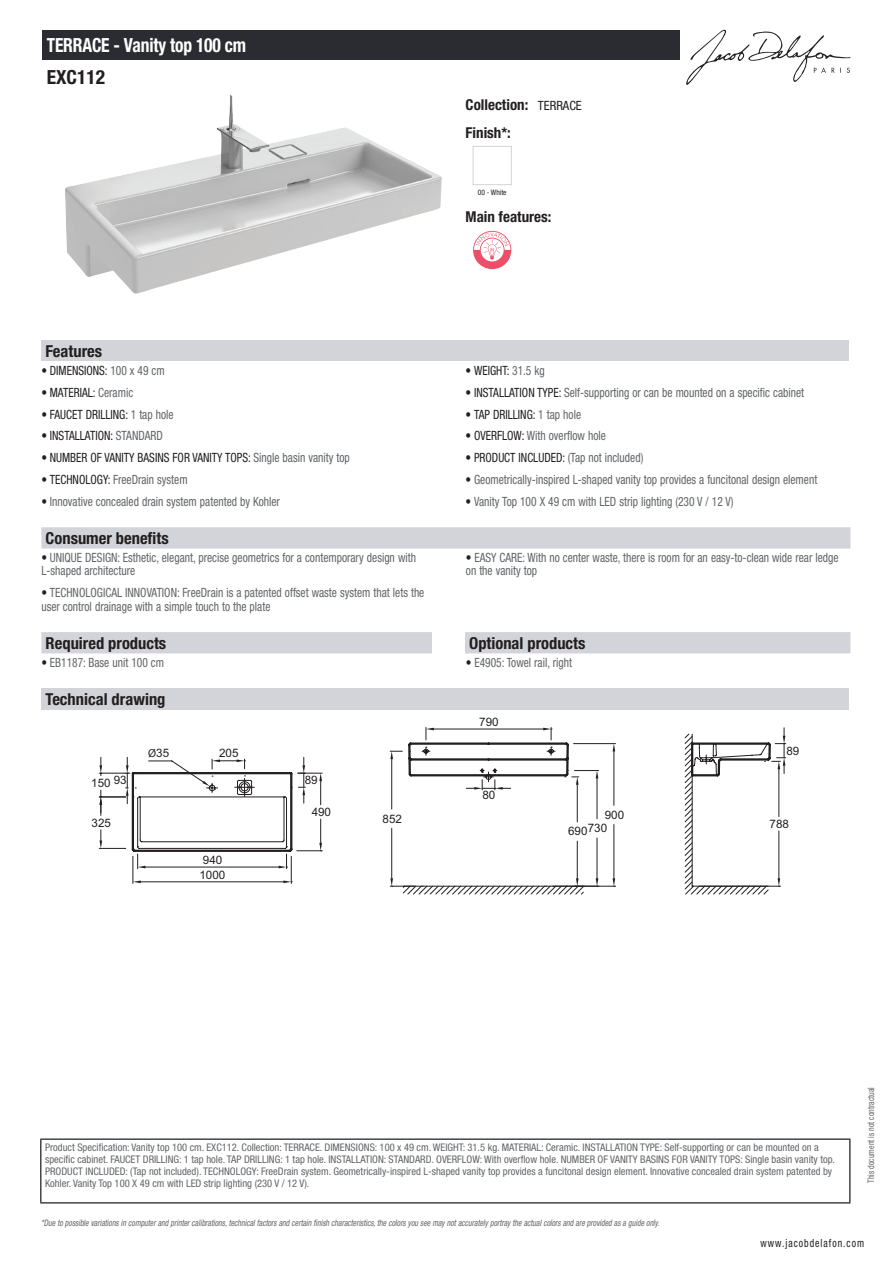
<style>
.page{position:relative;width:893px;height:1263px;background:#fff}
.page>*{position:absolute;margin:0;border:0;box-sizing:border-box;transform-origin:0 0}
.t1{font:700 condensed 19.5px "Helvetica Neue LT Std";letter-spacing:-.01em;color:#fff;scale:.9 1}
.t2{font:700 condensed 19.5px "Helvetica Neue LT Std";color:#231f20}
.t3{font:700 condensed 16.5px "Helvetica Neue LT Std";color:#231f20}
.t4{font:700 condensed 15px/27.8px "Helvetica Neue LT Std";color:#231f20}
.t5{font:condensed 12.75px/13.5px "Helvetica Neue LT Std";color:#626568;scale:.9 1}
.t6{font:condensed 12.75px "Helvetica Neue LT Std";color:#231f20;scale:.9 1}
.t7{font:11.7px "Arial";color:#231f20}
.t8{font:condensed 11.25px "Helvetica Neue LT Std";letter-spacing:.1em;color:#231f20;scale:.87 1}
.t9{font:condensed 10.5px/12px "Helvetica Neue LT Std";color:#626568}
.t10{font:italic condensed 9px "Helvetica Neue LT Std";color:#626568;scale:.87 1}
.t11{font:condensed 9px "Helvetica Neue LT Std";color:#626568;scale:.87 1}
.t12{font:condensed 7.5px "Helvetica Neue LT Std";color:#231f20}
.s1{font-weight:400;font-size:12.75px}
.s2{color:#626568}
.s3{color:#231f20}
.s4{font-family:"Myriad Pro"}
</style>
<div class="page">
<svg style="left:686px;top:30px;width:164px;height:55px"></svg>
<img style="left:65px;top:95px;width:377px;height:198px">
<div style="left:473px;top:146px;width:39px;height:39px;border:1px solid #d3d4da"></div>
<svg style="left:473px;top:231px;width:38px;height:38px"></svg>
<div style="left:41px;top:340px;width:808px;height:21px;background:#d3d4da"></div>
<svg style="left:41px;top:527px;width:809px;height:22px;background:#d4d5db"></svg>
<div style="left:41px;top:632px;width:809px;height:21px;background:#d3d4da"></div>
<div style="left:432px;top:632px;width:33px;height:21px;background:#fff"></div>
<div style="left:41px;top:688px;width:808px;height:21px;background:#d3d4da"></div>
<svg style="left:137px;top:740px;width:479px;height:147px"></svg>
<svg style="left:684px;top:728px;width:102px;height:166px"></svg>
<svg style="left:99px;top:830px;width:27px;height:19px"></svg>
<hr style="left:141px;top:881px;width:142px;height:1px;background:#231f20">
<hr style="left:146px;top:866px;width:133px;height:1px;background:#231f20">
<svg style="left:132px;top:846px;width:14px;height:37px"></svg>
<svg style="left:298px;top:757px;width:24px;height:48px"></svg>
<svg style="left:279px;top:819px;width:43px;height:64px"></svg>
<svg style="left:99px;top:757px;width:39px;height:58px"></svg>
<svg style="left:148px;top:759px;width:98px;height:31px"></svg>
<hr style="left:434px;top:728px;width:109px;height:1px;background:#231f20">
<svg style="left:425px;top:727px;width:9px;height:13px"></svg>
<svg style="left:543px;top:727px;width:9px;height:13px"></svg>
<hr style="left:391px;top:759px;width:1px;height:50px;background:#231f20">
<hr style="left:391px;top:828px;width:1px;height:50px;background:#231f20">
<svg style="left:390px;top:751px;width:12px;height:8px"></svg>
<hr style="left:574px;top:743px;width:41px;height:1px;background:#231f20">
<hr style="left:574px;top:886px;width:41px;height:1px;background:#231f20">
<hr style="left:613px;top:751px;width:1px;height:54px;background:#231f20">
<hr style="left:613px;top:824px;width:1px;height:54px;background:#231f20">
<svg style="left:613px;top:744px;width:2px;height:7px"></svg>
<svg style="left:613px;top:878px;width:2px;height:9px"></svg>
<svg style="left:466px;top:780px;width:45px;height:10px"></svg>
<hr style="left:596px;top:778px;width:1px;height:41px;background:#231f20">
<hr style="left:596px;top:838px;width:1px;height:40px;background:#231f20">
<svg style="left:596px;top:878px;width:2px;height:9px"></svg>
<hr style="left:577px;top:785px;width:1px;height:37px;background:#231f20">
<hr style="left:577px;top:841px;width:1px;height:37px;background:#231f20">
<svg style="left:565px;top:770px;width:34px;height:15px"></svg>
<svg style="left:390px;top:878px;width:194px;height:16px"></svg>
<div style="left:43px;top:30px;width:637px;height:30px;background:#2a2c32"></div>
<hr style="left:40px;top:1138px;width:810px;height:2px;background:#040503">
<hr style="left:40px;top:1140px;width:1px;height:62px;background:#040503">
<hr style="left:849px;top:1140px;width:1px;height:62px;background:#040503">
<hr style="left:40px;top:1202px;width:810px;height:1px;background:#040503">
<h1 class="t1" style="left:47px;top:33px;width:223px">TERRACE - Vanity top 100 cm</h1>
<h1 class="t2" style="left:47px;top:65px;width:60px">EXC112</h1>
<p class="t4" style="left:466px;top:90px;width:118px">Collection: <span class="s1">TERRACE<br></span>Finish*:</p>
<p class="t12" style="left:478px;top:188px;width:30px">00 - White</p>
<p class="t4" style="left:466px;top:203px;width:87px">Main features:</p>
<p class="t3" style="left:46px;top:341px;width:58px">Features</p>
<p class="t6" style="left:41px;top:363px;width:139px">• DIMENSIONS: <span class="s2">100 x 49 cm</span></p>
<p class="t6" style="left:466px;top:363px;width:90px">• WEIGHT: <span class="s2">31.5 kg</span></p>
<p class="t6" style="left:41px;top:385px;width:104px">• MATERIAL: <span class="s2">Ceramic</span></p>
<p class="t5" style="left:466px;top:385px;width:378px"><span class="s3">• INSTALLATION TYPE:</span> Self-supporting or can be mounted on a specific cabinet</p>
<p class="t6" style="left:41px;top:407px;width:148px">• FAUCET DRILLING: <span class="s2">1 tap hole</span></p>
<p class="t6" style="left:466px;top:407px;width:130px">• TAP DRILLING: <span class="s2">1 tap hole</span></p>
<p class="t6" style="left:41px;top:428px;width:136px">• INSTALLATION: <span class="s2">STANDARD</span></p>
<p class="t5" style="left:466px;top:429px;width:157px"><span class="s3">• OVERFLOW:</span> With overflow hole</p>
<p class="t6" style="left:41px;top:450px;width:344px">• NUMBER OF VANITY BASINS FOR VANITY TOPS: <span class="s2">Single basin vanity top</span></p>
<p class="t6" style="left:466px;top:450px;width:199px">• PRODUCT INCLUDED: <span class="s2">(Tap not included)</span></p>
<p class="t5" style="left:41px;top:473px;width:164px"><span class="s3">• TECHNOLOGY:</span> FreeDrain system</p>
<p class="t5" style="left:466px;top:473px;width:392px"><span class="s3">•</span> Geometrically-inspired L-shaped vanity top provides a funcitonal design element</p>
<p class="t5" style="left:41px;top:495px;width:267px"><span class="s3">•</span> Innovative concealed drain system patented by Kohler</p>
<p class="t5" style="left:466px;top:495px;width:299px"><span class="s3">•</span> Vanity Top 100 X 49 cm with LED strip lighting (230 V / 12 V)</p>
<p class="t3" style="left:46px;top:528px;width:125px">Consumer benefits</p>
<p class="t5" style="left:41px;top:551px;width:418px"><span class="s3">•</span> UNIQUE DESIGN: Esthetic, elegant, precise geometrics for a contemporary design with<br>L-shaped architecture</p>
<p class="t5" style="left:466px;top:551px;width:416px"><span class="s3">•</span> EASY CARE: With no center waste, there is room for an easy-to-clean wide rear ledge on the vanity top</p>
<p class="t5" style="left:41px;top:586px;width:427px"><span class="s3">•</span> TECHNOLOGICAL INNOVATION: FreeDrain is a patented offset waste system that lets the user control drainage with a simple touch to the plate</p>
<p class="t3" style="left:46px;top:633px;width:122px">Required products</p>
<p class="t3" style="left:469px;top:633px;width:118px">Optional products</p>
<p class="t5" style="left:41px;top:655px;width:138px"><span class="s3">•</span> EB1187: Base unit 100 cm</p>
<p class="t5" style="left:466px;top:655px;width:120px"><span class="s3">•</span> E4905: Towel rail, right</p>
<p class="t3" style="left:46px;top:689px;width:121px">Technical drawing</p>
<p class="t7" style="left:114px;top:772px;width:14px">93</p>
<p class="t7" style="left:91px;top:775px;width:21px">150</p>
<p class="t7" style="left:92px;top:815px;width:21px">325</p>
<p class="t7" style="left:148px;top:746px;width:22px"><span class="s4">Ø</span>35</p>
<p class="t7" style="left:219px;top:746px;width:21px">205</p>
<p class="t7" style="left:203px;top:852px;width:21px">940</p>
<p class="t7" style="left:199px;top:867px;width:27px">1000</p>
<p class="t7" style="left:305px;top:772px;width:14px">89</p>
<p class="t7" style="left:312px;top:804px;width:21px">490</p>
<p class="t7" style="left:479px;top:714px;width:21px">790</p>
<p class="t7" style="left:482px;top:787px;width:14px">80</p>
<p class="t7" style="left:383px;top:811px;width:21px">852</p>
<p class="t7" style="left:605px;top:807px;width:21px">900</p>
<p class="t7" style="left:568px;top:822px;width:41px">690730</p>
<p class="t7" style="left:786px;top:743px;width:14px">89</p>
<p class="t7" style="left:770px;top:816px;width:21px">788</p>
<p class="t9" style="left:45px;top:1141px;width:791px">Product Specification: Vanity top 100 cm. EXC112. Collection: TERRACE. DIMENSIONS: 100 x 49 cm. WEIGHT: 31.5 kg. MATERIAL: Ceramic. INSTALLATION TYPE: Self-supporting or can be mounted on a specific cabinet. FAUCET DRILLING: 1 tap hole. TAP DRILLING: 1 tap hole. INSTALLATION: STANDARD. OVERFLOW: With overflow hole. NUMBER OF VANITY BASINS FOR VANITY TOPS: Single basin vanity top.<br>PRODUCT INCLUDED: (Tap not included). TECHNOLOGY: FreeDrain system. Geometrically-inspired L-shaped vanity top provides a funcitonal design element. Innovative concealed drain system patented by Kohler. Vanity Top 100 X 49 cm with LED strip lighting (230 V / 12 V).</p>
<p class="t10" style="left:41px;top:1217px;width:714px">*Due to possible variationsin computerand printercalibrations,technicalfactorsand certain finish characteristics,the colorsyou see maynotaccuratelyportraythe actualcolorsand are provided asa guide only.</p>
<p class="t11" style="left:866px;top:1183px;width:111px;rotate:-90deg">This document is not contractual</p>
<p class="t8" style="left:760px;top:1237px;width:121px">www.jacobdelafon.com</p>
</div>
